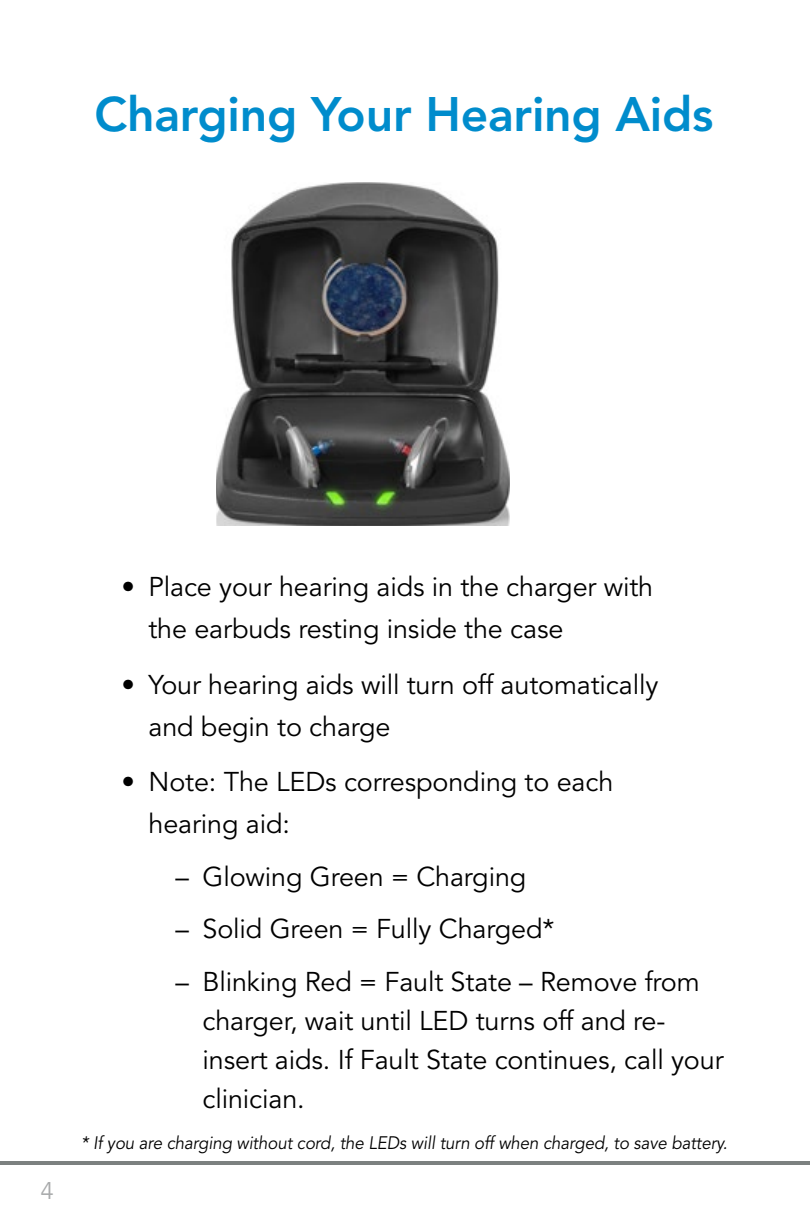
<style>
.page{position:relative;width:810px;height:1215px;background:#fff}
.page>*{position:absolute;margin:0;border:0;box-sizing:border-box;transform-origin:0 0}
.t1{font:48px "Avenir LT SLI Std Heavy";letter-spacing:-.005em;color:#008ccc}
.t2{font:27px/42px "Avenir LT SLI Std Book";letter-spacing:-.005em;color:#000}
.t3{font:24px "Avenir LT SLI Std Book";color:#a9abac}
.t4{font:italic 18px "Avenir LT SLI Std Book";letter-spacing:-.005em;color:#000;scale:.94 1}
</style>
<div class="page">
<hr style="left:0;top:1161px;width:810px;height:4px;background:#7c8180">
<img style="left:216px;top:182px;width:294px;height:344px">
<h1 class="t1" style="left:94px;top:86px;width:621px">Charging Your Hearing Aids</h1>
<p class="t3" style="left:41px;top:1177px;width:15px">4</p>
<p class="t2" style="left:148px;top:567px;width:506px;text-indent:-27px">• Place your hearing aids in the charger with the earbuds resting inside the case</p>
<p class="t2" style="left:148px;top:664px;width:511px;text-indent:-27px">• Your hearing aids will turn off automatically and begin to charge</p>
<p class="t2" style="left:148px;top:762px;width:466px;text-indent:-27px">• Note: The LEDs corresponding to each hearing aid:</p>
<p class="t2" style="left:176px;top:856px;width:352px">– Glowing Green = Charging</p>
<p class="t2" style="left:176px;top:909px;width:380px">– Solid Green = Fully Charged *</p>
<p class="t2" style="left:202px;top:963px;width:523px;line-height:39px;text-indent:-27px">– Blinking Red = Fault State – Remove from charger, wait until LED turns off and re&shy;insert aids. If Fault State continues, call your clinician.</p>
<p class="t4" style="left:81px;top:1133px;width:689px">* If you are charging without cord, the LEDs will turn off when charged, to save battery.</p>
</div>
